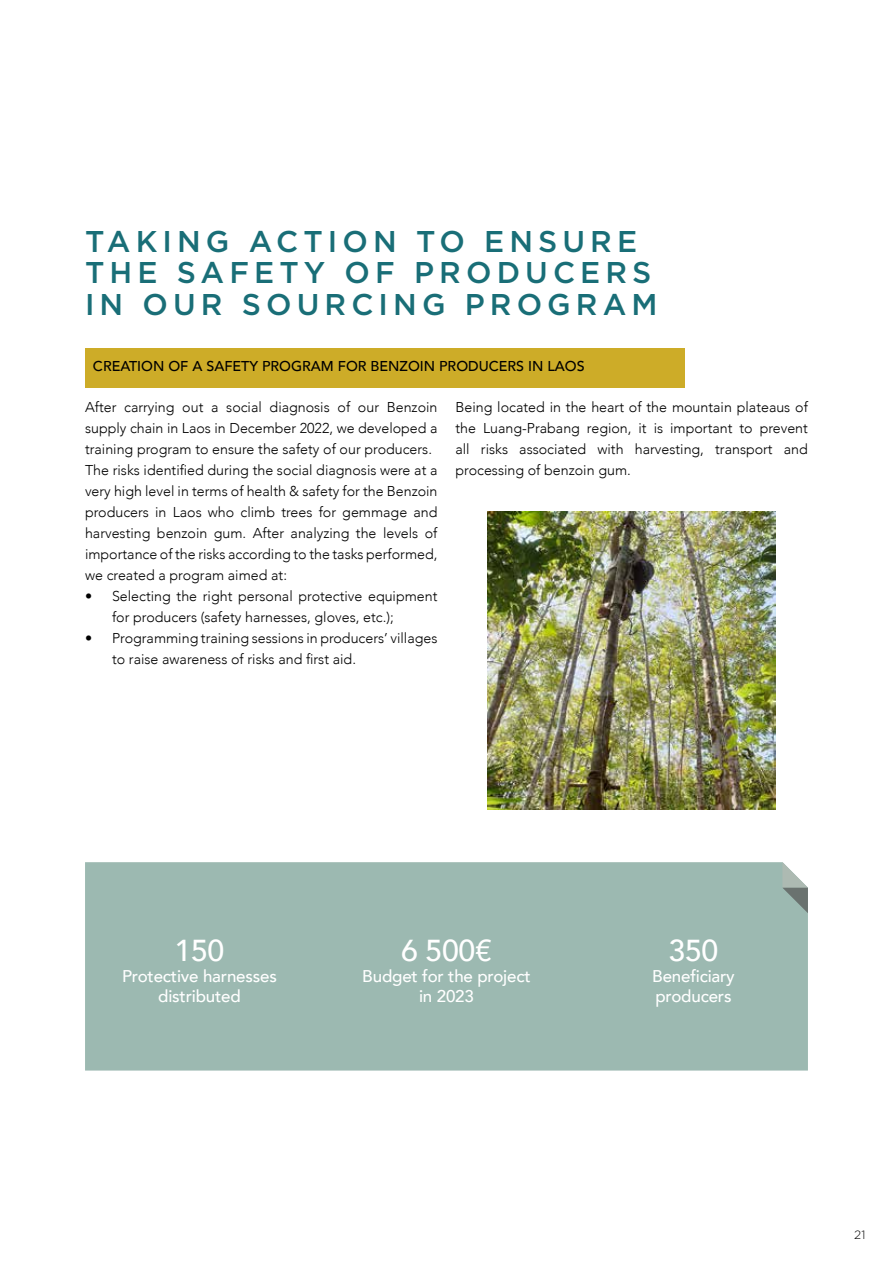
<style>
.page{position:relative;width:893px;height:1263px;background:#fff}
.page>*{position:absolute;margin:0;border:0;box-sizing:border-box;transform-origin:0 0}
.t1{font:500 30.3px "Avenir";letter-spacing:-.01em;color:#fff}
.t2{font:500 30px/31.5px "Gotham";letter-spacing:.17em;color:#196e77}
.t3{font:500 16.95px/20.2px "Avenir";letter-spacing:-.01em;color:#fff;text-align:center}
.t4{font:300 14.25px/21px "Avenir";color:#000}
.t5{font:500 14.25px "Avenir";color:#000}
.t6{font:300 12px "Gotham";color:#000}
</style>
<div class="page">
<div style="left:85px;top:348px;width:600px;height:39px;background:#cdac28"></div>
<img style="left:488px;top:511px;width:288px;height:299px">
<div style="left:85px;top:862px;width:723px;height:208px;background:#9cb9b1"></div>
<svg style="left:782px;top:862px;width:26px;height:51px"></svg>
<h2 class="t2" style="left:85px;top:225px;width:574px">TAKING ACTION TO ENSURE<br>THE SAFETY OF PRODUCERS<br>IN OUR SOURCING PROGRAM</h2>
<p class="t5" style="left:93px;top:354px;width:493px">CREATION OF A SAFETY PROGRAM FOR BENZOIN PRODUCERS IN LAOS</p>
<p class="t4" style="left:85px;top:397px;width:354px">After carrying out a social diagnosis of our Benzoin supply chain in Laos in December 2022, we developed a training program to ensure the safety of our producers.<br>The risks identified during the social diagnosis were at a very high level in terms of health &amp; safety for the Benzoin producers in Laos who climb trees for gemmage and harvesting benzoin gum. After analyzing the levels of importance of the risks according to the tasks performed, we created a program aimed at:</p>
<p class="t4" style="left:112px;top:586px;width:327px;text-indent:-27px">• Selecting the right personal protective equipment for producers (safety harnesses, gloves, etc.);</p>
<p class="t4" style="left:112px;top:628px;width:327px;text-indent:-27px">• Programming training sessions in producers’ villages to raise awareness of risks and first aid.</p>
<p class="t4" style="left:455px;top:397px;width:354px;text-align:justify">Being located in the heart of the mountain plateaus of the Luang-Prabang region, it is important to prevent all risks associated with harvesting, transport and processing of benzoin gum.</p>
<h1 class="t1" style="left:175px;top:924px;width:51px">150</h1>
<p class="t3" style="left:122px;top:964px;width:156px">Protective harnesses distributed</p>
<h1 class="t1" style="left:401px;top:924px;width:92px">6 500€</h1>
<p class="t3" style="left:362px;top:964px;width:170px">Budget for the project in 2023</p>
<h1 class="t1" style="left:668px;top:924px;width:51px">350</h1>
<p class="t3" style="left:652px;top:964px;width:84px;text-align:left">Beneficiary producers</p>
<p class="t6" style="left:854px;top:1227px;width:13px">21</p>
</div>
